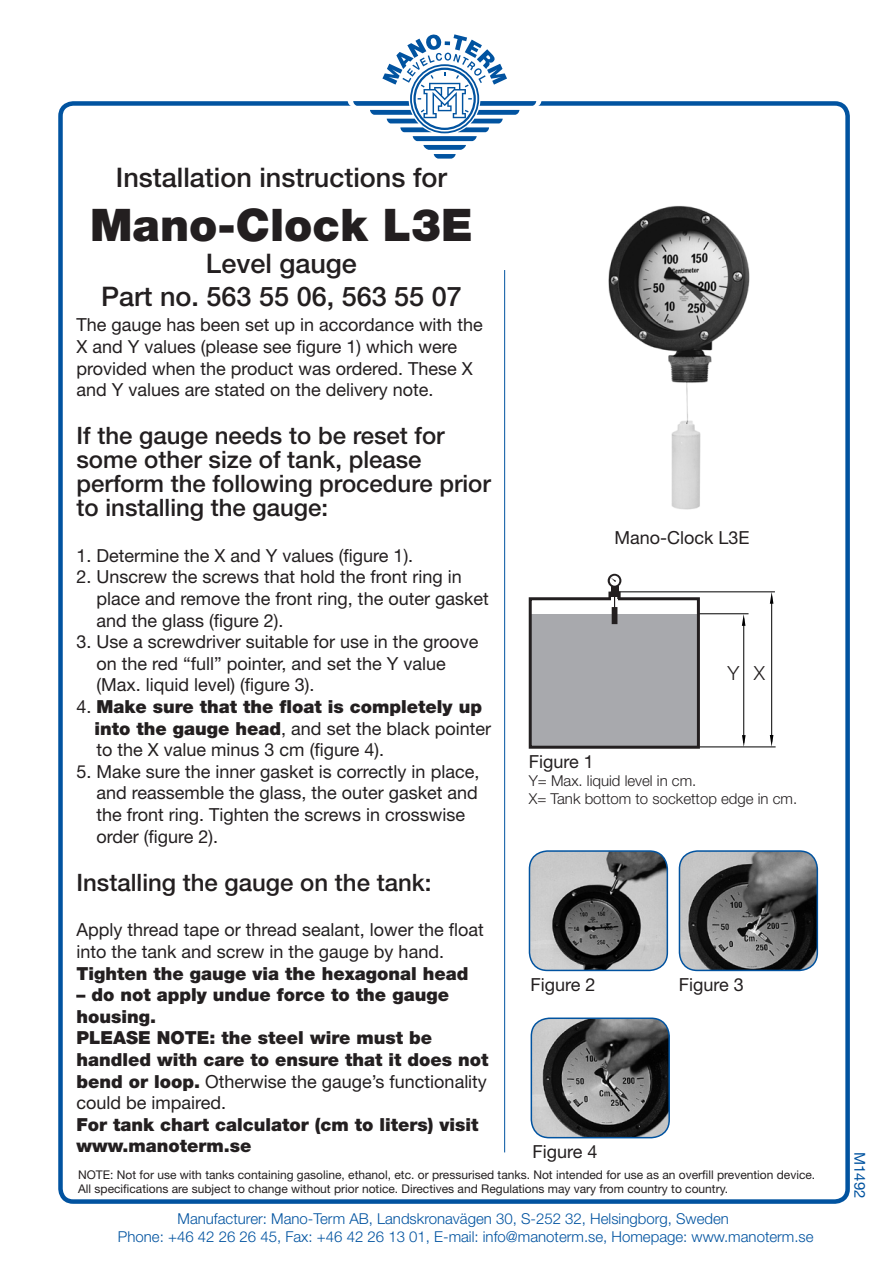
<style>
.page{position:relative;width:893px;height:1263px;background:#fff}
.page>*{position:absolute;margin:0;border:0;box-sizing:border-box;transform-origin:0 0}
.Rubrik_30pt{font:900 45px "Helvetica Neue LT Std";color:#231f20}
.Sub_Rubrik_18pt{font:500 27px "Helvetica Neue LT Std";color:#231f20}
.Ingress_13pt{font:500 24px/24px "Helvetica Neue LT Std";color:#231f20}
.Bröd_text_10pt{font:300 19.5px "Helvetica Neue LT Std";color:#231f20}
.Ingress_13pt-2{font:18px/21.6px "Helvetica Neue LT Std";color:#231f20}
.Ingress_13pt-3{font:900 18px/21.6px "Helvetica Neue LT Std";color:#231f20}
.t1{font:300 15px "Helvetica Neue LT Std";color:#0153a0}
.Bröd_text_10pt-2{font:300 15px "Helvetica Neue LT Std";color:#231f20}
.Ingress_13pt-4{font:15px "Helvetica Neue LT Std";color:#0153a0}
.Ingress_13pt-5{font:12px "Helvetica Neue LT Std";color:#231f20}
.s1{font-weight:400}
.s2{font-weight:900}
</style>
<div class="page">
<div style="left:58px;top:101px;width:792px;height:1103px;border:4px solid #0153a0;border-radius:13px"></div>
<svg style="left:348px;top:34px;width:193px;height:125px"></svg>
<img style="left:529px;top:851px;width:138px;height:119px">
<div style="left:529px;top:850px;width:139px;height:121px;border:2px solid #0153a0;border-radius:18px"></div>
<img style="left:531px;top:1020px;width:138px;height:118px">
<div style="left:531px;top:1017px;width:139px;height:121px;border:2px solid #0153a0;border-radius:18px"></div>
<img style="left:679px;top:851px;width:138px;height:119px">
<div style="left:679px;top:850px;width:139px;height:121px;border:2px solid #0153a0;border-radius:18px"></div>
<hr style="left:504px;top:270px;width:1px;height:882px;background:#0153a0">
<img style="left:608px;top:205px;width:142px;height:305px">
<hr style="left:743px;top:618px;width:1px;height:125px;background:#000001">
<hr style="left:771px;top:596px;width:1px;height:146px;background:#000001">
<hr style="left:698px;top:613px;width:50px;height:1px;background:#000001">
<hr style="left:696px;top:746px;width:80px;height:1px;background:#000001">
<hr style="left:618px;top:591px;width:157px;height:1px;background:#000001">
<div style="left:530px;top:614px;width:168px;height:133px;background:#a8a9ad"></div>
<div style="left:529px;top:597px;width:171px;height:152px;border:3px solid #231f20"></div>
<svg style="left:608px;top:574px;width:13px;height:13px"></svg>
<svg style="left:610px;top:576px;width:9px;height:10px"></svg>
<div style="left:611px;top:586px;width:7px;height:6px;background:#231f20"></div>
<div style="left:612px;top:607px;width:5px;height:17px;border:2px solid #231f20"></div>
<hr style="left:614px;top:587px;width:1px;height:30px;background:#231f20">
<svg style="left:608px;top:591px;width:13px;height:9px"></svg>
<svg style="left:742px;top:614px;width:3px;height:12px"></svg>
<svg style="left:742px;top:735px;width:4px;height:12px"></svg>
<svg style="left:770px;top:735px;width:3px;height:12px"></svg>
<svg style="left:770px;top:592px;width:3px;height:12px"></svg>
<p class="Sub_Rubrik_18pt" style="left:116px;top:161px;width:333px">Installation instructions for</p>
<p class="Rubrik_30pt" style="left:90px;top:198px;width:384px">Mano-Clock L3E</p>
<p class="Sub_Rubrik_18pt" style="left:206px;top:248px;width:153px">Level gauge</p>
<p class="Sub_Rubrik_18pt" style="left:101px;top:280px;width:362px">Part no. 563 55 06, 563 55 07</p>
<p class="Ingress_13pt-2" style="left:77px;top:314px;width:408px">The gauge has been set up in accordance with the X and Y values (please see figure 1) which were provided when the product was ordered. These X and Y values are stated on the delivery note.</p>
<p class="Ingress_13pt" style="left:77px;top:423px;width:370px">If the gauge needs to be reset for some other size of tank, please</p>
<p class="Ingress_13pt" style="left:77px;top:471px;width:416px">perform the following procedure prior to installing the gauge:</p>
<p class="Ingress_13pt-2" style="left:77px;top:544px;width:338px">1. Determine the X and Y values (figure 1).</p>
<p class="Ingress_13pt-2" style="left:77px;top:566px;width:387px">2. Unscrew the screws that hold the front ring in</p>
<p class="Ingress_13pt-2" style="left:97px;top:588px;width:394px">place and remove the front ring, the outer gasket</p>
<p class="Ingress_13pt-2" style="left:97px;top:609px;width:189px">and the glass (figure 2).</p>
<p class="Ingress_13pt-2" style="left:77px;top:631px;width:404px">3. Use a screwdriver suitable for use in the groove</p>
<p class="Ingress_13pt-2" style="left:97px;top:652px;width:351px">on the red “full” pointer, and set the Y value</p>
<p class="Ingress_13pt-2" style="left:97px;top:674px;width:220px">(Max. liquid level) (figure 3).</p>
<p class="Ingress_13pt-3" style="left:77px;top:696px;width:407px"><span class="s1">4.</span> Make sure that the float is completely up</p>
<p class="Ingress_13pt-2" style="left:95px;top:717px;width:398px"><span class="s2">into the gauge head</span>, and set the black pointer</p>
<p class="Ingress_13pt-2" style="left:97px;top:739px;width:289px">to the X value minus 3 cm (figure 4).</p>
<p class="Ingress_13pt-2" style="left:77px;top:760px;width:404px">5. Make sure the inner gasket is correctly in place,</p>
<p class="Ingress_13pt-2" style="left:97px;top:782px;width:383px">and reassemble the glass, the outer gasket and</p>
<p class="Ingress_13pt-2" style="left:97px;top:804px;width:370px">the front ring. Tighten the screws in crosswise</p>
<p class="Ingress_13pt-2" style="left:97px;top:825px;width:123px">order (figure 2).</p>
<p class="Ingress_13pt" style="left:77px;top:870px;width:356px">Installing the gauge on the tank:</p>
<p class="Ingress_13pt-2" style="left:77px;top:919px;width:409px">Apply thread tape or thread sealant, lower the float into the tank and screw in the gauge by hand.</p>
<p class="Ingress_13pt-3" style="left:77px;top:962px;width:393px">Tighten the gauge via the hexagonal head</p>
<p class="Ingress_13pt-3" style="left:77px;top:984px;width:374px">– do not apply undue force to the gauge housing.<br>PLEASE NOTE: the steel wire must be</p>
<p class="Ingress_13pt-2" style="left:77px;top:1048px;width:414px;text-align:justify"><span class="s2">handled with care to ensure that it does not bend or loop.</span> Otherwise the gauge’s functionality could be impaired.</p>
<p class="Ingress_13pt-3" style="left:77px;top:1113px;width:404px">For tank chart calculator (cm to liters) visit</p>
<p class="Ingress_13pt-3" style="left:77px;top:1135px;width:177px">www.manoterm.se</p>
<p class="Ingress_13pt-2" style="left:614px;top:526px;width:137px">Mano-Clock L3E</p>
<p class="Bröd_text_10pt" style="left:727px;top:661px;width:13px">Y</p>
<p class="Bröd_text_10pt" style="left:754px;top:661px;width:13px">X</p>
<p class="Ingress_13pt-2" style="left:529px;top:750px;width:67px">Figure 1</p>
<p class="Bröd_text_10pt-2" style="left:529px;top:771px;width:169px">Y= Max. liquid level in cm.</p>
<p class="Bröd_text_10pt-2" style="left:529px;top:789px;width:270px">X= Tank bottom to sockettop edge in cm.</p>
<p class="Ingress_13pt-2" style="left:531px;top:974px;width:67px">Figure 2</p>
<p class="Ingress_13pt-2" style="left:532px;top:1140px;width:67px">Figure 4</p>
<p class="Ingress_13pt-2" style="left:679px;top:974px;width:67px">Figure 3</p>
<p class="Ingress_13pt-5" style="left:78px;top:1167px;width:739px">NOTE: Not for use with tanks containing gasoline, ethanol, etc. or pressurised tanks. Not intended for use as an overfill prevention device.</p>
<p class="Ingress_13pt-5" style="left:78px;top:1181px;width:651px">All specifications are subject to change without prior notice. Directives and Regulations may vary from country to country.</p>
<p class="t1" style="left:178px;top:1209px;width:553px">Manufacturer: Mano-Term AB, Landskronavägen 30, S-252 32, Helsingborg, Sweden</p>
<p class="t1" style="left:118px;top:1227px;width:697px">Phone: +46 42 26 26 45, Fax: +46 42 26 13 01, E-mail: info@manoterm.se, Homepage: www.manoterm.se</p>
<p class="Ingress_13pt-4" style="left:869px;top:1152px;width:48px;rotate:90deg">M1492</p>
</div>
